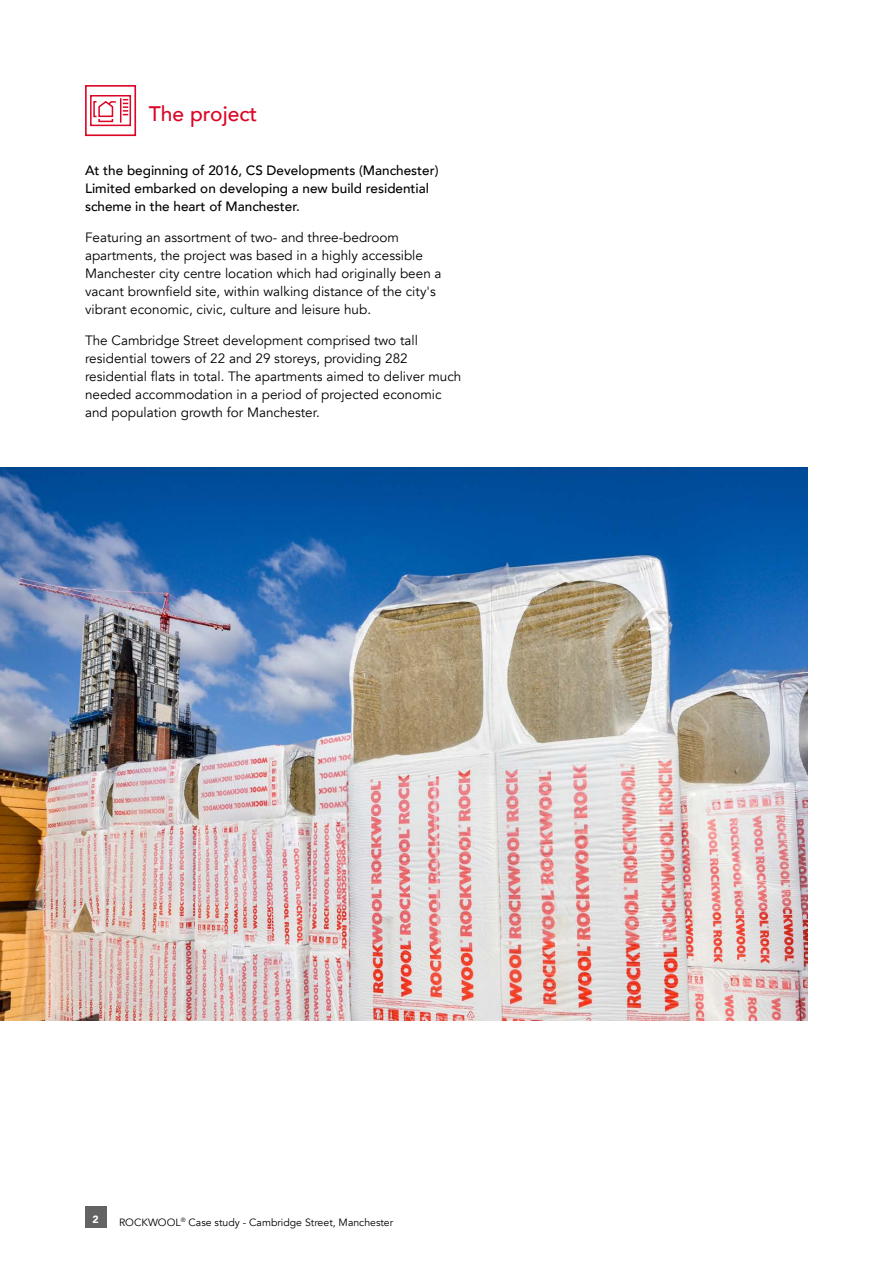
<style>
.page{position:relative;width:893px;height:1263px;background:#fff}
.page>*{position:absolute;margin:0;border:0;box-sizing:border-box;transform-origin:0 0}
.t1{font:500 21px "Avenir";color:#db0626}
.t2{font:13.5px/18px "Avenir";color:#000}
.t3{font:500 13.5px/18px "Avenir";color:#000}
.t4{font:10.5px "Avenir";color:#000}
.t5{font:900 10.5px "Avenir";color:#fff}
</style>
<div class="page">
<div style="left:85px;top:85px;width:51px;height:51px;border:2px solid #db0626"></div>
<div style="left:90px;top:95px;width:41px;height:31px;border:2px solid #db0626"></div>
<div style="left:93px;top:101px;width:4px;height:16px;border:2px solid #db0626"></div>
<svg style="left:98px;top:98px;width:30px;height:25px"></svg>
<img style="left:0;top:468px;width:808px;height:552px">
<div style="left:85px;top:1206px;width:21px;height:22px;background:#646363"></div>
<h1 class="t1" style="left:149px;top:96px;width:110px">The project</h1>
<p class="t3" style="left:85px;top:161px;width:355px">At the beginning of 2016, CS Developments (Manchester)<br>Limited embarked on developing a new build residential scheme in the heart of Manchester.</p>
<p class="t2" style="left:85px;top:228px;width:358px">Featuring an assortment of two- and three-bedroom apartments, the project was based in a highly accessible Manchester city centre location which had originally been a vacant brownfield site, within walking distance of the city's vibrant economic, civic, culture and leisure hub.</p>
<p class="t2" style="left:85px;top:331px;width:378px">The Cambridge Street development comprised two tall residential towers of 22 and 29 storeys, providing 282 residential flats in total. The apartments aimed to deliver much needed accommodation in a period of projected economic and population growth for Manchester.</p>
<p class="t5" style="left:93px;top:1210px;width:8px">2</p>
<p class="t4" style="left:119px;top:1216px;width:276px">ROCKWOOL<sup>®</sup> Case study - Cambridge Street, Manchester</p>
</div>
